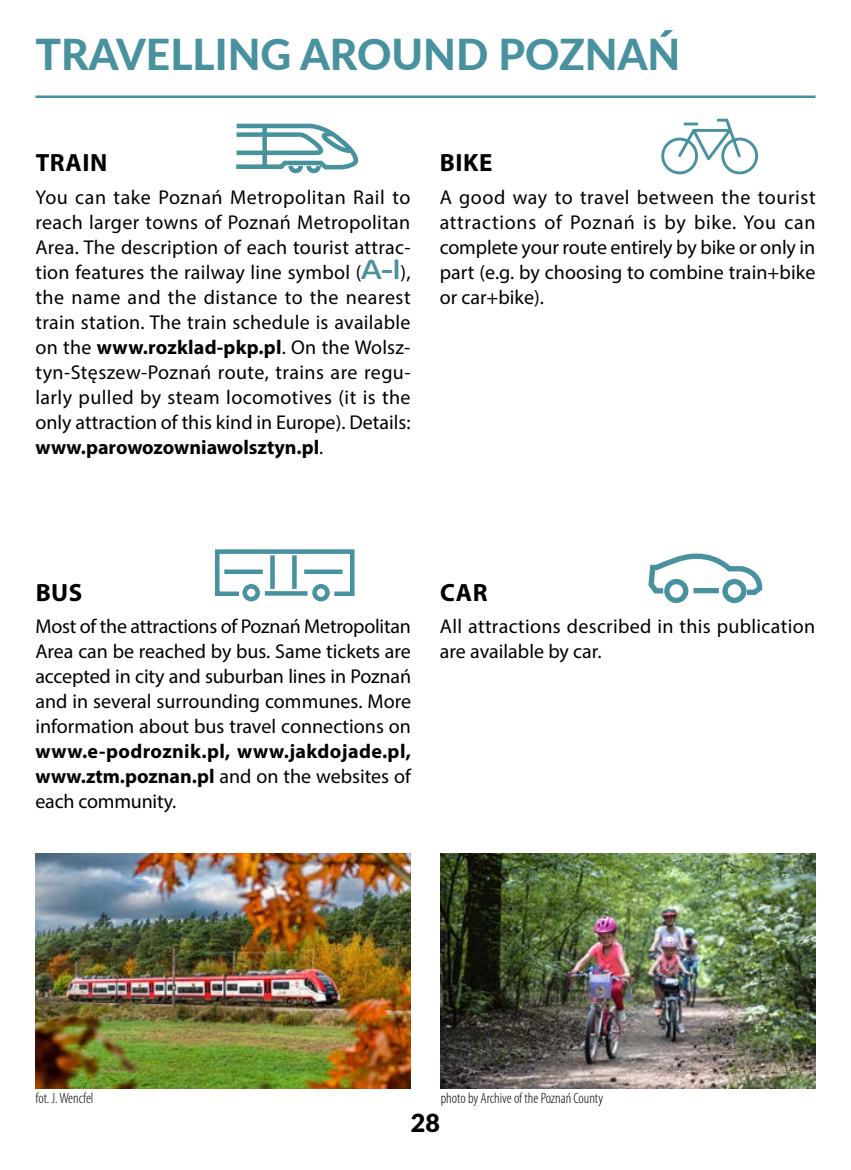
<style>
.page{position:relative;width:851px;height:1170px;background:#fff}
.page>*{position:absolute;margin:0;border:0;box-sizing:border-box;transform-origin:0 0}
.t1{font:800 42.5px "Lato";color:#48919f}
.t2{font:700 25px "Myriad Pro";letter-spacing:.02em;color:#000}
.t3{font:900 25px "Lato";color:#000}
.t4{font:20px/25px "Myriad Pro";color:#000;text-align:justify}
.t5{font:700 20px/25px "Myriad Pro";letter-spacing:.02em;color:#000;text-align:justify}
.t6{font:300 condensed 15px "Myriad Pro";color:#000}
.s1{font-family:"Magistral TT";font-weight:700;font-size:27.5px;color:#48919f}
.s2{font-weight:700}
.s3{font-weight:400}
</style>
<div class="page">
<svg style="left:236px;top:123px;width:123px;height:51px"></svg>
<div style="left:262px;top:126px;width:5px;height:41px;background:#48919f"></div>
<svg style="left:215px;top:549px;width:140px;height:49px"></svg>
<div style="left:242px;top:584px;width:18px;height:17px;border:5px solid #48919f;border-radius:50%"></div>
<div style="left:312px;top:584px;width:17px;height:17px;border:5px solid #48919f;border-radius:50%"></div>
<svg style="left:265px;top:591px;width:42px;height:4px"></svg>
<div style="left:224px;top:569px;width:39px;height:5px;background:#48919f"></div>
<div style="left:304px;top:569px;width:38px;height:5px;background:#48919f"></div>
<div style="left:270px;top:555px;width:5px;height:34px;background:#48919f"></div>
<svg style="left:292px;top:555px;width:4px;height:34px"></svg>
<svg style="left:648px;top:553px;width:115px;height:44px"></svg>
<div style="left:693px;top:588px;width:25px;height:5px;background:#48919f"></div>
<div style="left:664px;top:579px;width:24px;height:24px;border:5px solid #48919f;border-radius:50%"></div>
<div style="left:722px;top:579px;width:24px;height:24px;border:5px solid #48919f;border-radius:50%"></div>
<hr style="left:35px;top:95px;width:780px;height:3px;background:#48919f">
<img style="left:440px;top:853px;width:375px;height:235px">
<svg style="left:661px;top:118px;width:97px;height:57px"></svg>
<img style="left:35px;top:853px;width:375px;height:235px">
<h1 class="t1" style="left:35px;top:23px;width:646px">TRAVELLING AROUND POZNAŃ</h1>
<p class="t2" style="left:36px;top:147px;width:73px">TRAIN</p>
<p class="t4" style="left:35px;top:184px;width:376px">You can take Poznań Metropolitan Rail to reach larger towns of Poznań Metropolitan Area. The description of each tourist attrac&shy;tion features the railway line symbol (<span class="s1">A-I</span>), the name and the distance to the nearest train station. The train schedule is available on the <span class="s2">www.rozklad-pkp.pl</span>. On the Wolsz&shy;tyn-Stęszew-Poznań route, trains are regu&shy;larly pulled by steam locomotives (it is the only attraction of this kind in Europe). Details: <span class="s2">www.parowozowniawolsztyn.pl</span>.</p>
<p class="t2" style="left:440px;top:147px;width:54px">BIKE</p>
<p class="t4" style="left:439px;top:184px;width:377px">A good way to travel between the tourist attractions of Poznań is by bike. You can complete your route entirely by bike or only in part (e.g. by choosing to combine train+bike or car+bike).</p>
<p class="t2" style="left:36px;top:575px;width:48px">BUS</p>
<p class="t4" style="left:35px;top:613px;width:377px">Most of the attractions of Poznań Metropolitan Area can be reached by bus. Same tickets are accepted in city and suburban lines in Poznań and in several surrounding communes. More information about bus travel connections on</p>
<p class="t5" style="left:35px;top:737px;width:377px">www.e-podroznik.pl, www.jakdojade.pl, www.ztm.poznan.pl <span class="s3">and on the websites of each community.</span></p>
<p class="t2" style="left:440px;top:575px;width:49px">CAR</p>
<p class="t4" style="left:440px;top:613px;width:376px">All attractions described in this publication are available by car.</p>
<p class="t6" style="left:35px;top:1088px;width:60px">fot. J. Wencfel</p>
<p class="t6" style="left:440px;top:1088px;width:164px">photo by Archive of the Poznań County</p>
<p class="t3" style="left:411px;top:1103px;width:31px">28</p>
</div>
